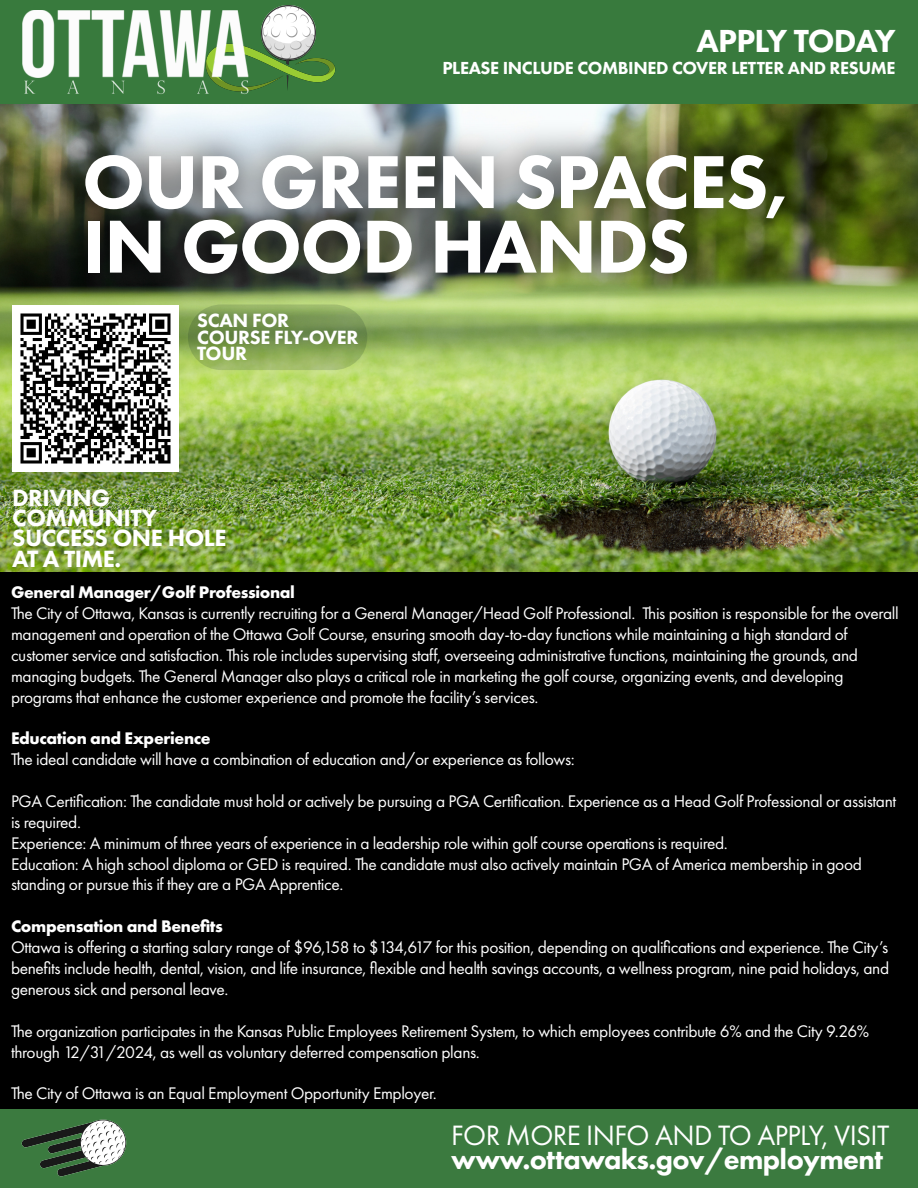
<style>
.page{position:relative;width:918px;height:1188px;background:#fff}
.page>*{position:absolute;margin:0;border:0;box-sizing:border-box;transform-origin:0 0}
.t1{font:800 77.7px/64.5px "Futura PT";letter-spacing:-.02em;color:#fff}
.t2{font:800 33.15px "Futura PT";letter-spacing:-.025em;color:#fff}
.t3{font:29.1px "Futura PT";letter-spacing:-.02em;color:#fff}
.t4{font:800 29.1px "Futura PT";letter-spacing:-.02em;color:#fff}
.t5{font:800 24.3px/20.2px "Futura PT";letter-spacing:-.02em;color:#fff}
.t6{font:800 19.8px/16.5px "Futura PT";letter-spacing:-.02em;color:#fff}
.t7{font:800 18.15px "Futura PT";letter-spacing:-.02em;color:#fff}
.t8{font:17.4px/20.9px "Futura PT";letter-spacing:-.02em;color:#fff}
.t9{font:700 17.4px "Futura PT";letter-spacing:-.02em;color:#fff}
</style>
<div class="page">
<img style="left:0;top:355px;width:918px;height:217px">
<div style="left:0;top:1109px;width:918px;height:79px;background:#3b7a3f"></div>
<div style="left:0;top:0;width:918px;height:103px;background:#387a3d"></div>
<div style="left:0;top:572px;width:918px;height:537px;background:#000"></div>
<img style="left:160px;top:5px;width:176px;height:67px">
<img style="left:0;top:72px;width:918px;height:283px">
<svg style="left:188px;top:304px;width:179px;height:66px;background:#83a255"></svg>
<img style="left:0;top:11px;width:270px;height:92px">
<img style="left:21px;top:1119px;width:106px;height:58px">
<img style="left:261px;top:6px;width:54px;height:53px">
<img style="left:12px;top:305px;width:167px;height:167px">
<h2 class="t2" style="left:696px;top:21px;width:201px">APPLY TODAY</h2>
<p class="t7" style="left:442px;top:57px;width:455px">PLEASE INCLUDE COMBINED COVER LETTER AND RESUME</p>
<h1 class="t1" style="left:82px;top:149px;width:708px">OUR GREEN SPACES,<br>IN GOOD HANDS</h1>
<p class="t6" style="left:197px;top:312px;width:163px">SCAN FOR<br>COURSE FLY-OVER<br>TOUR</p>
<h3 class="t5" style="left:12px;top:487px;width:216px">DRIVING<br>COMMUNITY<br>SUCCESS ONE HOLE<br>AT A TIME.</h3>
<p class="t9" style="left:11px;top:581px;width:285px">General Manager/Golf Professional</p>
<p class="t8" style="left:11px;top:603px;width:889px">The City of Ottawa, Kansas is currently recruiting for a General Manager/Head Golf Professional. This position is responsible for the overall management and operation of the Ottawa Golf Course, ensuring smooth day-to-day functions while maintaining a high standard of customer service and satisfaction. This role includes supervising staff, overseeing administrative functions, maintaining the grounds, and managing budgets. The General Manager also plays a critical role in marketing the golf course, organizing events, and developing programs that enhance the customer experience and promote the facility’s services.</p>
<p class="t9" style="left:11px;top:727px;width:201px">Education and Experience</p>
<p class="t8" style="left:11px;top:749px;width:565px">The ideal candidate will have a combination of education and/or experience as follows:</p>
<p class="t8" style="left:11px;top:791px;width:887px">PGA Certification: The candidate must hold or actively be pursuing a PGA Certification. Experience as a Head Golf Professional or assistant is required.<br>Experience: A minimum of three years of experience in a leadership role within golf course operations is required.<br>Education: A high school diploma or GED is required. The candidate must also actively maintain PGA of America membership in good standing or pursue this if they are a PGA Apprentice.</p>
<p class="t9" style="left:11px;top:915px;width:214px">Compensation and Benefits</p>
<p class="t8" style="left:11px;top:937px;width:880px;text-align:justify">Ottawa is offering a starting salary range of $96,158 to $134,617 for this position, depending on qualifications and experience. The City’s benefits include health, dental, vision, and life insurance, flexible and health savings accounts, a wellness program, nine paid holidays, and generous sick and personal leave.</p>
<p class="t8" style="left:11px;top:1020px;width:860px">The organization participates in the Kansas Public Employees Retirement System, to which employees contribute 6% and the City 9.26% through 12/31/2024, as well as voluntary deferred compensation plans.</p>
<p class="t8" style="left:11px;top:1083px;width:427px">The City of Ottawa is an Equal Employment Opportunity Employer.</p>
<h3 class="t3" style="left:451px;top:1118px;width:440px">FOR MORE INFO AND TO APPLY, VISIT</h3>
<h3 class="t4" style="left:451px;top:1141px;width:433px">www.ottawaks.gov/employment</h3>
</div>
